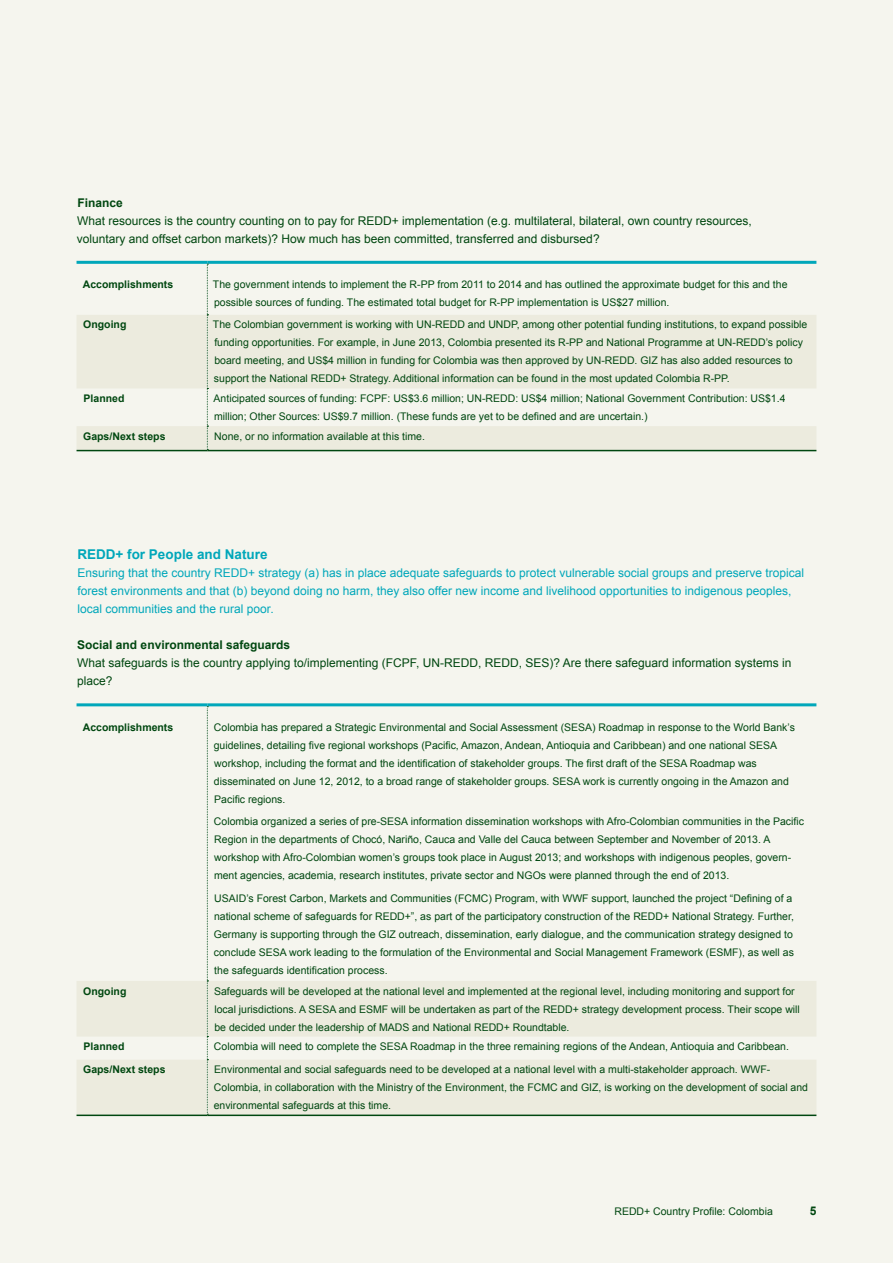
<style>
.page{position:relative;width:893px;height:1263px;background:#f5f5ee}
.page>*{position:absolute;margin:0;border:0;box-sizing:border-box;transform-origin:0 0}
.Subhead_1{font:700 13.5px "Arial";color:#00a7ba}
.Descriptor{font:12px/18px "Arial";color:#004710}
.Descriptor-2{font:12px/18px "Arial";color:#00a7ba}
.Subhead_2{font:700 12px "Arial";color:#004710}
.Body_Sans{font:10.5px/18px "Arial";color:#004710}
.t1{font:700 10.5px "Arial";color:#004710}
</style>
<div class="page">
<svg style="left:77px;top:315px;width:739px;height:135px;fill:#ecebde"></svg>
<hr style="left:77px;top:261px;width:130px;height:3px;background:#00a7ba">
<hr style="left:207px;top:261px;width:609px;height:3px;background:#00a7ba">
<svg style="left:207px;top:264px;width:1px;height:186px"></svg>
<hr style="left:77px;top:450px;width:130px;height:1px;background:#004710">
<hr style="left:207px;top:450px;width:609px;height:1px;background:#004710">
<svg style="left:77px;top:981px;width:739px;height:133px;fill:#ecebde"></svg>
<hr style="left:77px;top:703px;width:130px;height:3px;background:#00a7ba">
<hr style="left:207px;top:703px;width:609px;height:3px;background:#00a7ba">
<svg style="left:207px;top:706px;width:1px;height:408px"></svg>
<hr style="left:77px;top:1114px;width:130px;height:2px;background:#004710">
<hr style="left:207px;top:1114px;width:609px;height:2px;background:#004710">
<p class="Subhead_2" style="left:77px;top:195px;width:47px">Finance</p>
<p class="Descriptor" style="left:77px;top:212px;width:676px">What resources is the country counting on to pay for REDD+ implementation (e.g. multilateral, bilateral, own country resources, voluntary and offset carbon markets)? How much has been committed, transferred and disbursed?</p>
<p class="t1" style="left:83px;top:277px;width:92px">Accomplishments</p>
<p class="Body_Sans" style="left:213px;top:275px;width:576px">The government intends to implement the R-PP from 2011 to 2014 and has outlined the approximate budget for this and the possible sources of funding. The estimated total budget for R-PP implementation is US$27 million.</p>
<p class="t1" style="left:83px;top:318px;width:45px">Ongoing</p>
<p class="Body_Sans" style="left:213px;top:316px;width:596px">The Colombian government is working with UN-REDD and UNDP, among other potential funding institutions, to expand possible funding opportunities. For example, in June 2013, Colombia presented its R-PP and National Programme at UN-REDD’s policy board meeting, and US$4 million in funding for Colombia was then approved by UN-REDD. GIZ has also added resources to support the National REDD+ Strategy. Additional information can be found in the most updated Colombia R-PP.</p>
<p class="t1" style="left:84px;top:391px;width:42px">Planned</p>
<p class="Body_Sans" style="left:214px;top:390px;width:573px">Anticipated sources of funding: FCPF: US$3.6 million; UN-REDD: US$4 million; National Government Contribution: US$1.4 million; Other Sources: US$9.7 million. (These funds are yet to be defined and are uncertain.)</p>
<p class="t1" style="left:83px;top:429px;width:84px">Gaps/Next steps</p>
<p class="Body_Sans" style="left:214px;top:427px;width:212px">None, or no information available at this time.</p>
<p class="Subhead_1" style="left:77px;top:546px;width:192px">REDD+ for People and Nature</p>
<p class="Descriptor-2" style="left:77px;top:564px;width:728px">Ensuring that the country REDD+ strategy (a) has in place adequate safeguards to protect vulnerable social groups and preserve tropical forest environments and that (b) beyond doing no harm, they also offer new income and livelihood opportunities to indigenous peoples, local communities and the rural poor.</p>
<p class="Subhead_2" style="left:77px;top:637px;width:214px">Social and environmental safeguards</p>
<p class="Descriptor" style="left:77px;top:654px;width:716px">What safeguards is the country applying to/implementing (FCPF, UN-REDD, REDD, SES)? Are there safeguard information systems in place?</p>
<p class="t1" style="left:83px;top:720px;width:92px">Accomplishments</p>
<p class="Body_Sans" style="left:214px;top:718px;width:583px">Colombia has prepared a Strategic Environmental and Social Assessment (SESA) Roadmap in response to the World Bank’s guidelines, detailing five regional workshops (Pacific, Amazon, Andean, Antioquia and Caribbean) and one national SESA workshop, including the format and the identification of stakeholder groups. The first draft of the SESA Roadmap was disseminated on June 12, 2012, to a broad range of stakeholder groups. SESA work is currently ongoing in the Amazon and Pacific regions.</p>
<p class="Body_Sans" style="left:214px;top:812px;width:591px">Colombia organized a series of pre-SESA information dissemination workshops with Afro-Colombian communities in the Pacific Region in the departments of Chocó, Nariño, Cauca and Valle del Cauca between September and November of 2013. A workshop with Afro-Colombian women’s groups took place in August 2013; and workshops with indigenous peoples, govern&shy;ment agencies, academia, research institutes, private sector and NGOs were planned through the end of 2013.</p>
<p class="Body_Sans" style="left:214px;top:889px;width:582px">USAID’s Forest Carbon, Markets and Communities (FCMC) Program, with WWF support, launched the project “Defining of a national scheme of safeguards for REDD+”, as part of the participatory construction of the REDD+ National Strategy. Further, Germany is supporting through the GIZ outreach, dissemination, early dialogue, and the communication strategy designed to conclude SESA work leading to the formulation of the Environmental and Social Management Framework (ESMF), as well as the safeguards identification process.</p>
<p class="t1" style="left:83px;top:984px;width:45px">Ongoing</p>
<p class="Body_Sans" style="left:214px;top:982px;width:587px">Safeguards will be developed at the national level and implemented at the regional level, including monitoring and support for local jurisdictions. A SESA and ESMF will be undertaken as part of the REDD+ strategy development process. Their scope will be decided under the leadership of MADS and National REDD+ Roundtable.</p>
<p class="t1" style="left:84px;top:1039px;width:42px">Planned</p>
<p class="Body_Sans" style="left:214px;top:1038px;width:576px">Colombia will need to complete the SESA Roadmap in the three remaining regions of the Andean, Antioquia and Caribbean.</p>
<p class="t1" style="left:83px;top:1063px;width:84px">Gaps/Next steps</p>
<p class="Body_Sans" style="left:214px;top:1061px;width:596px">Environmental and social safeguards need to be developed at a national level with a multi-stakeholder approach. WWF-<br>Colombia, in collaboration with the Ministry of the Environment, the FCMC and GIZ, is working on the development of social and environmental safeguards at this time.</p>
<p class="Body_Sans" style="left:614px;top:1202px;width:160px">REDD+ Country Profile: Colombia</p>
<p class="Subhead_2" style="left:810px;top:1203px;width:8px">5</p>
</div>
